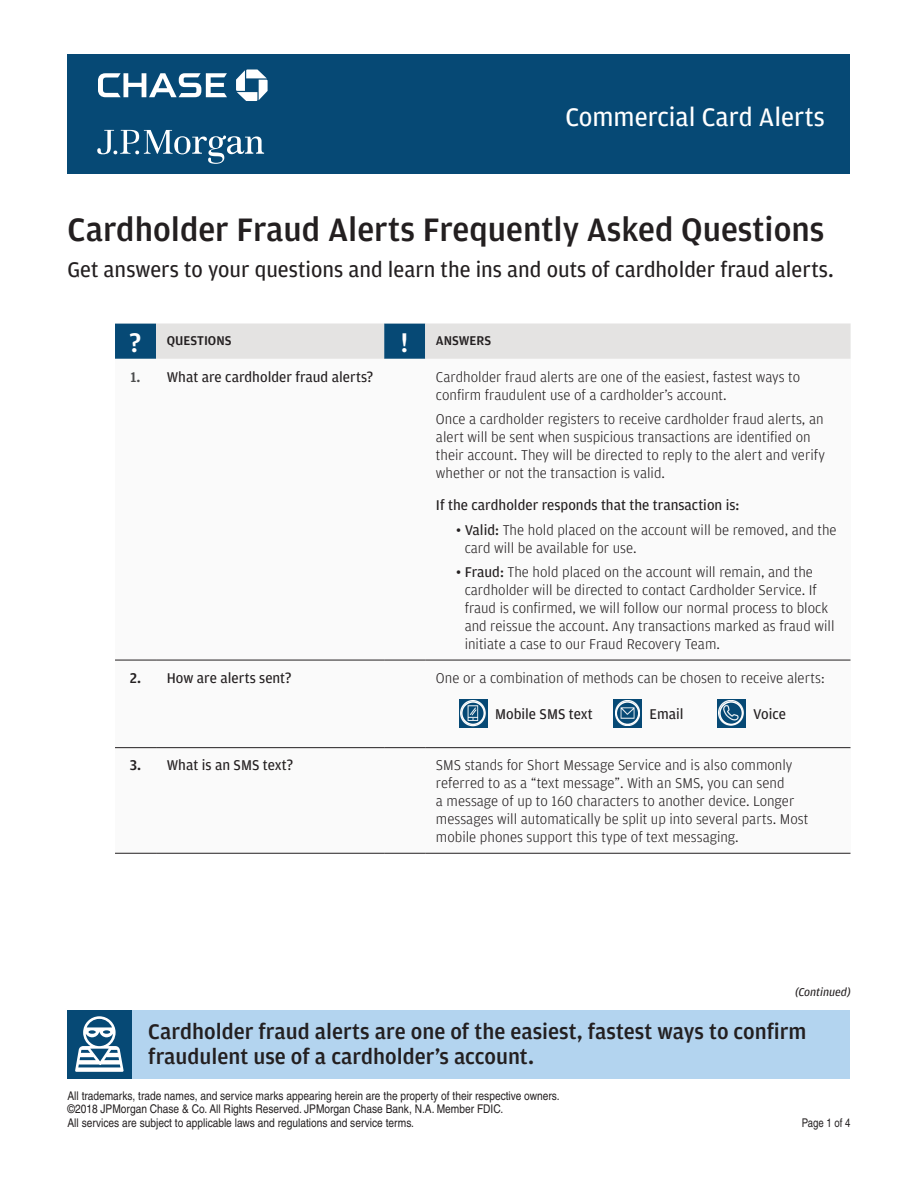
<style>
.page{position:relative;width:918px;height:1188px;background:#fff}
.page>*{position:absolute;margin:0;border:0;box-sizing:border-box;transform-origin:0 0}
.t1{font:500 34.5px "Amplitude";color:#231f20}
.t2{font:27px "Amplitude";color:#fff}
.t3{font:500 22.5px/25.5px "Amplitude";color:#231f20}
.t4{font:22.5px "Amplitude";color:#231f20}
.t5{font:300 15px/18px "Amplitude";color:#231f20}
.t6{font:15px "Amplitude";color:#231f20}
.t7{font:500 13.5px "Amplitude";color:#231f20}
.t8{font:12px/13.5px "Helvetica";color:#231f20;scale:.85 1}
.t9{font:italic 12px "Amplitude";color:#231f20}
.t10{font:12px "Helvetica";color:#231f20;scale:.8 1}
.s1{font-size:27px;color:#fff}
.s2{font-weight:500;color:#4b4c4d}
.s3{font-weight:400}
.s4{font-weight:500}
</style>
<div class="page">
<div style="left:68px;top:54px;width:782px;height:119px;background:#064975"></div>
<svg style="left:97px;top:130px;width:167px;height:34px"></svg>
<svg style="left:236px;top:69px;width:32px;height:32px"></svg>
<svg style="left:99px;top:73px;width:128px;height:24px"></svg>
<div style="left:115px;top:324px;width:735px;height:529px;background:#fafafa"></div>
<svg style="left:115px;top:324px;width:735px;height:35px;background:#cbd1d5"></svg>
<hr style="left:115px;top:747px;width:41px;height:1px;background:#231f20">
<hr style="left:156px;top:747px;width:228px;height:1px;background:#231f20">
<hr style="left:384px;top:747px;width:41px;height:1px;background:#231f20">
<hr style="left:425px;top:747px;width:425px;height:1px;background:#231f20">
<hr style="left:115px;top:853px;width:41px;height:1px;background:#231f20">
<hr style="left:156px;top:853px;width:228px;height:1px;background:#231f20">
<hr style="left:384px;top:853px;width:41px;height:1px;background:#231f20">
<hr style="left:425px;top:853px;width:425px;height:1px;background:#231f20">
<hr style="left:115px;top:660px;width:41px;height:1px;background:#231f20">
<hr style="left:156px;top:660px;width:228px;height:1px;background:#231f20">
<hr style="left:384px;top:660px;width:41px;height:1px;background:#231f20">
<hr style="left:425px;top:660px;width:425px;height:1px;background:#231f20">
<svg style="left:459px;top:699px;width:28px;height:28px"></svg>
<img style="left:461px;top:701px;width:25px;height:25px">
<div style="left:614px;top:699px;width:28px;height:28px;background:linear-gradient(to bottom,#064975,#064975)"></div>
<img style="left:615px;top:701px;width:25px;height:25px">
<svg style="left:717px;top:699px;width:28px;height:28px"></svg>
<img style="left:719px;top:701px;width:25px;height:25px">
<div style="left:461px;top:701px;width:24px;height:24px;border:2px solid #fff;border-radius:50%"></div>
<div style="left:616px;top:701px;width:24px;height:24px;border:2px solid #fff;border-radius:50%"></div>
<div style="left:719px;top:701px;width:24px;height:24px;border:2px solid #fff;border-radius:50%"></div>
<div style="left:132px;top:1010px;width:718px;height:68px;background:#b3d4ef"></div>
<svg style="left:68px;top:1010px;width:64px;height:68px"></svg>
<h2 class="t2" style="left:565px;top:100px;width:261px">Commercial Card Alerts</h2>
<h1 class="t1" style="left:68px;top:208px;width:758px">Cardholder Fraud Alerts Frequently Asked Questions</h1>
<h3 class="t4" style="left:68px;top:255px;width:768px">Get answers to your questions and learn the ins and outs of cardholder fraud alerts.</h3>
<p class="t7" style="left:130px;top:332px;width:103px"><span class="s1">?</span> QUESTIONS</p>
<p class="t7" style="left:401px;top:332px;width:92px"><span class="s1">!</span> ANSWERS</p>
<p class="t6" style="left:131px;top:367px;width:244px"><span class="s2">1.</span> What are cardholder fraud alerts?</p>
<p class="t5" style="left:436px;top:367px;width:366px">Cardholder fraud alerts are one of the easiest, fastest ways to confirm fraudulent use of a cardholder’s account.</p>
<p class="t5" style="left:436px;top:410px;width:391px">Once a cardholder registers to receive cardholder fraud alerts, an alert will be sent when suspicious transactions are identified on their account. They will be directed to reply to the alert and verify whether or not the transaction is valid.</p>
<p class="t6" style="left:436px;top:495px;width:305px">If the cardholder responds that the transaction is:</p>
<p class="t5" style="left:465px;top:520px;width:374px;text-indent:-8px"><span class="s3">• Valid:</span> The hold placed on the account will be removed, and the card will be available for use.</p>
<p class="t5" style="left:465px;top:563px;width:371px;text-indent:-8px"><span class="s3">• Fraud:</span> The hold placed on the account will remain, and the cardholder will be directed to contact Cardholder Service. If fraud is confirmed, we will follow our normal process to block and reissue the account. Any transactions marked as fraud will initiate a case to our Fraud Recovery Team.</p>
<p class="t6" style="left:130px;top:668px;width:163px"><span class="s4">2.</span> How are alerts sent?</p>
<p class="t5" style="left:436px;top:668px;width:390px">One or a combination of methods can be chosen to receive alerts:</p>
<p class="t6" style="left:495px;top:704px;width:99px">Mobile SMS text</p>
<p class="t6" style="left:650px;top:704px;width:36px">Email</p>
<p class="t6" style="left:753px;top:704px;width:34px">Voice</p>
<p class="t6" style="left:130px;top:756px;width:165px"><span class="s4">3.</span> What is an SMS text?</p>
<p class="t5" style="left:436px;top:756px;width:374px">SMS stands for Short Message Service and is also commonly referred to as a “text message”. With an SMS, you can send<br>a message of up to 160 characters to another device. Longer messages will automatically be split up into several parts. Most mobile phones support this type of text messaging.</p>
<p class="t9" style="left:795px;top:986px;width:57px">(Continued)</p>
<h3 class="t3" style="left:148px;top:1018px;width:660px">Cardholder fraud alerts are one of the easiest, fastest ways to confirm fraudulent use of a cardholder’s account.</h3>
<p class="t8" style="left:68px;top:1089px;width:581px">All trademarks, trade names, and service marks appearing herein are the property of their respective owners. ©2018 JPMorgan Chase &amp; Co. All Rights Reserved. JPMorgan Chase Bank, N.A. Member FDIC.<br>All services are subject to applicable laws and regulations and service terms.</p>
<p class="t10" style="left:802px;top:1116px;width:62px">Page 1 of 4</p>
</div>
